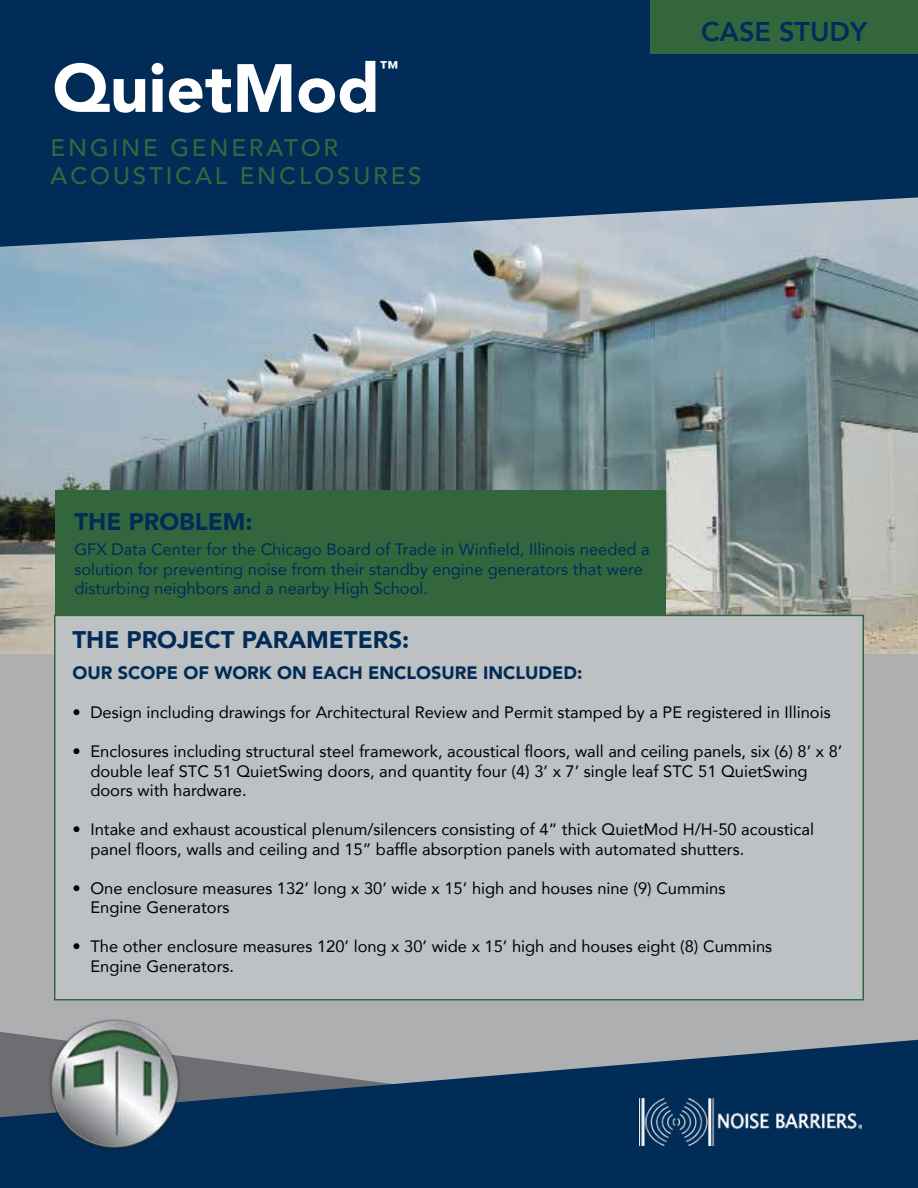
<style>
.page{position:relative;width:918px;height:1188px;background:#fff}
.page>*{position:absolute;margin:0;border:0;box-sizing:border-box;transform-origin:0 0}
.t1{font:900 67.5px "Avenir";color:#fff}
.t2{font:800 27px "Avenir";color:#002d5b}
.t3{font:500 24px/28.5px "Avenir";letter-spacing:.12em;color:#35673f}
.t4{font:900 24px "Avenir";color:#002c57}
.t5{font:900 18.3px "Avenir";color:#fff}
.t6{font:900 18px "Avenir";color:#002c57}
.t7{font:16.5px/19.5px "Avenir";color:#000}
.t8{font:16.5px/19.5px "Avenir";color:#002c57}
</style>
<div class="page">
<div style="left:0;top:84px;width:918px;height:1014px;background:#aeafb1"></div>
<img style="left:0;top:247px;width:918px;height:406px">
<svg style="left:0;top:1040px;width:918px;height:148px;fill:#002c57"></svg>
<img style="left:639px;top:1098px;width:223px;height:47px">
<img style="left:46px;top:1019px;width:139px;height:133px">
<svg style="left:0;top:0;width:918px;height:247px;background:#133b63"></svg>
<div style="left:650px;top:0;width:268px;height:54px;background:#34663e"></div>
<div style="left:55px;top:490px;width:611px;height:143px;background:#34663e"></div>
<div style="left:54px;top:615px;width:810px;height:385px;background:#bec1c3;border:2px solid #34663e"></div>
<h1 class="t1" style="left:52px;top:31px;width:329px">QuietMod</h1>
<p class="t5" style="left:380px;top:52px;width:20px">™</p>
<h3 class="t3" style="left:51px;top:132px;width:372px">ENGINE GENERATOR<br>ACOUSTICAL ENCLOSURES</h3>
<h2 class="t2" style="left:701px;top:11px;width:167px">CASE STUDY</h2>
<h3 class="t4" style="left:74px;top:501px;width:180px">THE PROBLEM:</h3>
<p class="t8" style="left:74px;top:539px;width:577px">GFX Data Center for the Chicago Board of Trade in Winfield, Illinois needed a solution for preventing noise from their standby engine generators that were disturbing neighbors and a nearby High School.</p>
<h3 class="t4" style="left:72px;top:619px;width:338px">THE PROJECT PARAMETERS:</h3>
<p class="t6" style="left:72px;top:657px;width:512px">OUR SCOPE OF WORK ON EACH ENCLOSURE INCLUDED:</p>
<p class="t7" style="left:72px;top:702px;width:760px">• Design including drawings for Architectural Review and Permit stamped by a PE registered in Illinois</p>
<p class="t7" style="left:90px;top:741px;width:754px;text-indent:-18px">• Enclosures including structural steel framework, acoustical floors, wall and ceiling panels, six (6) 8’ x 8’ double leaf STC 51 QuietSwing doors, and quantity four (4) 3’ x 7’ single leaf STC 51 QuietSwing doors with hardware.</p>
<p class="t7" style="left:90px;top:819px;width:725px;text-indent:-18px">• Intake and exhaust acoustical plenum/silencers consisting of 4” thick QuietMod H/H-50 acoustical panel floors, walls and ceiling and 15” baffle absorption panels with automated shutters.</p>
<p class="t7" style="left:90px;top:878px;width:637px;text-indent:-18px">• One enclosure measures 132’ long x 30’ wide x 15’ high and houses nine (9) Cummins<br>Engine Generators</p>
<p class="t7" style="left:90px;top:936px;width:683px;text-indent:-18px">• The other enclosure measures 120’ long x 30’ wide x 15’ high and houses eight (8) Cummins<br>Engine Generators.</p>
</div>
